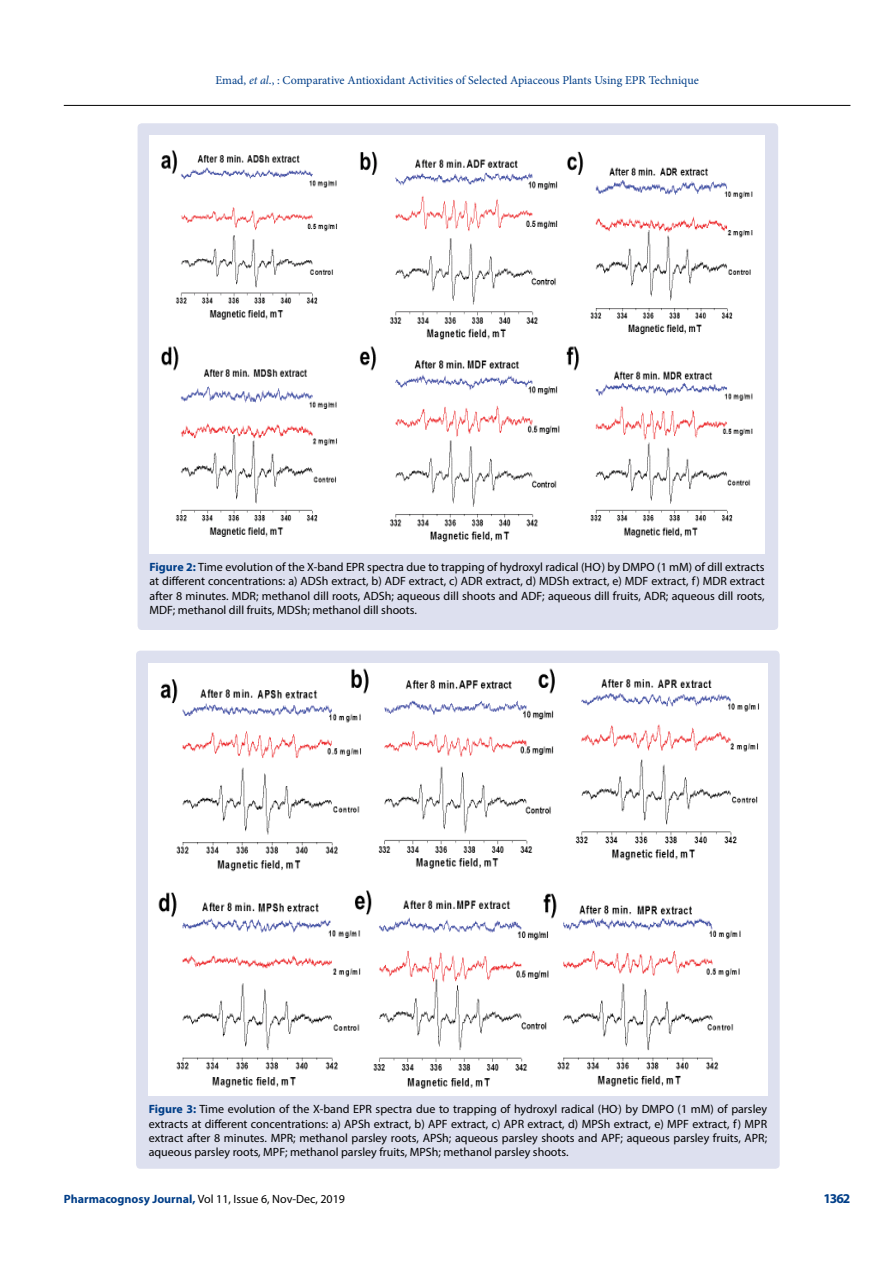
<style>
.page{position:relative;width:893px;height:1263px;background:#fff}
.page>*{position:absolute;margin:0;border:0;box-sizing:border-box;transform-origin:0 0}
.t1{font:700 13.5px "Myriad Pro";color:#003e88}
.t2{font:12px/14.4px "Myriad Pro";color:#000;text-align:justify}
.t3{font:12px "Minion Pro";color:#003e88}
.s1{font-style:italic}
.s2{font-weight:700;color:#003e88}
</style>
<div class="page">
<hr style="left:64px;top:105px;width:786px;height:1px;background:#000">
<div style="left:138px;top:123px;width:640px;height:507px;background:#dde0ef;border-radius:4px"></div>
<img style="left:150px;top:136px;width:615px;height:417px">
<div style="left:136px;top:651px;width:644px;height:518px;background:#dde0ef;border-radius:4px"></div>
<img style="left:149px;top:663px;width:618px;height:433px">
<p class="t3" style="left:215px;top:72px;width:485px">Emad, <span class="s1">et al</span>., : Comparative Antioxidant Activities of Selected Apiaceous Plants Using EPR Technique</p>
<p class="t2" style="left:150px;top:559px;width:617px"><span class="s2">Figure 2:</span> Time evolution of the X-band EPR spectra due to trapping of hydroxyl radical (HO<sup>.</sup>) by DMPO (1 mM) of dill extracts at different concentrations: a) ADSh extract, b) ADF extract, c) ADR extract, d) MDSh extract, e) MDF extract, f) MDR extract after 8 minutes. MDR; methanol dill roots, ADSh; aqueous dill shoots and ADF; aqueous dill fruits, ADR; aqueous dill roots, MDF; methanol dill fruits, MDSh; methanol dill shoots.</p>
<p class="t2" style="left:149px;top:1102px;width:620px"><span class="s2">Figure 3:</span> Time evolution of the X-band EPR spectra due to trapping of hydroxyl radical (HO<sup>.</sup>) by DMPO (1 mM) of parsley extracts at different concentrations: a) APSh extract, b) APF extract, c) APR extract, d) MPSh extract, e) MPF extract, f) MPR extract after 8 minutes. MPR; methanol parsley roots, APSh; aqueous parsley shoots and APF; aqueous parsley fruits, APR; aqueous parsley roots, MPF; methanol parsley fruits, MPSh; methanol parsley shoots.</p>
<p class="t2" style="left:64px;top:1191px;width:283px"><span class="s2">Pharmacognosy Journal,</span> Vol 11, Issue 6, Nov-Dec, 2019</p>
<p class="t1" style="left:823px;top:1189px;width:29px">1362</p>
</div>
